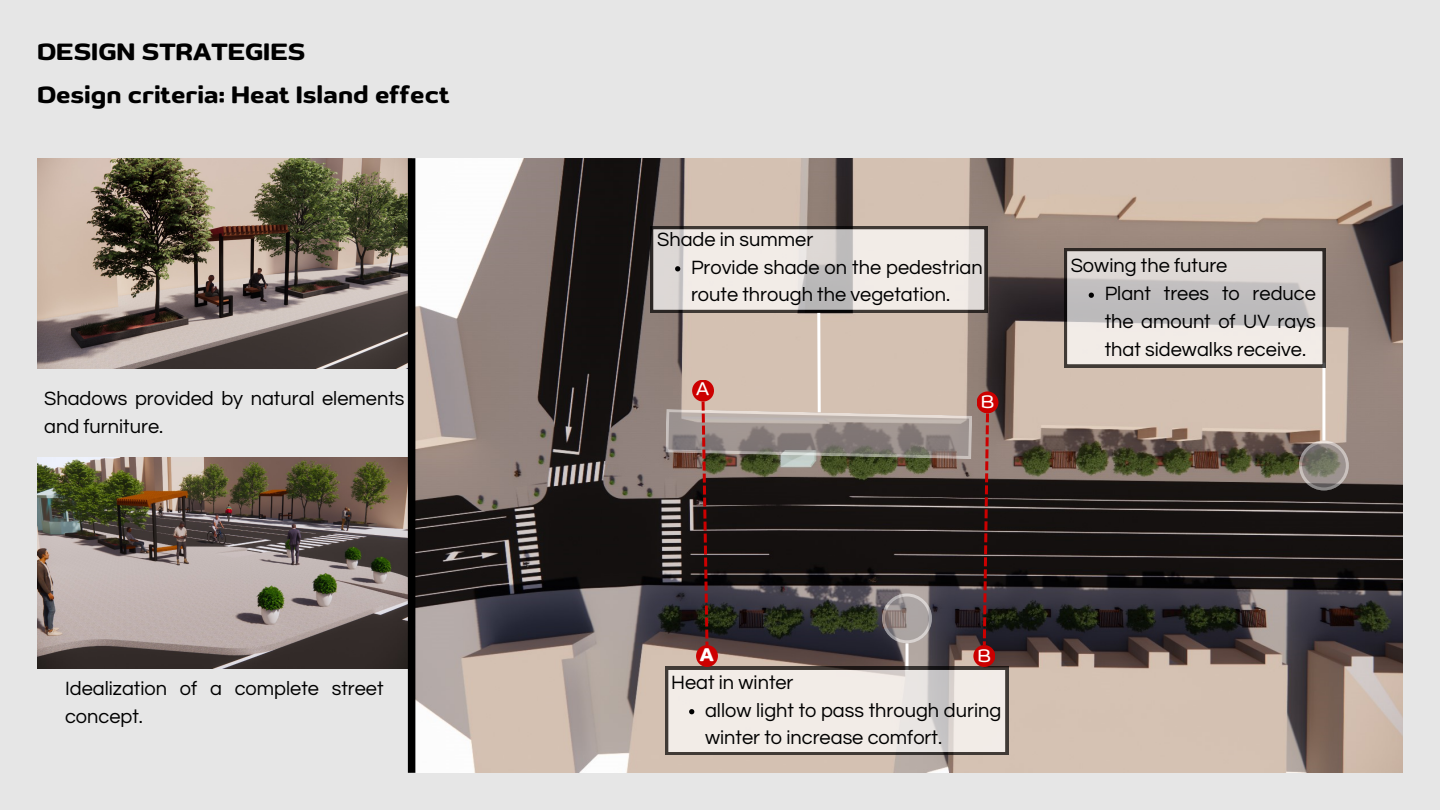
<style>
.page{position:relative;width:1440px;height:810px;background:#e6e6e6}
.page>*{position:absolute;margin:0;border:0;box-sizing:border-box;transform-origin:0 0}
.t1{font:26px "Dumondi Bo SE";color:#000}
.t2{font:20px/27.8px "Questrial";color:#000}
.t3{font:20px "Dumondi Re SE";color:#fff}
.t4{font:20px "Dumondi Bo SE";color:#fff}
</style>
<div class="page">
<img style="left:415px;top:158px;width:987px;height:614px">
<img style="left:37px;top:158px;width:371px;height:211px">
<svg style="left:1299px;top:441px;width:50px;height:49px;background:#837d75"></svg>
<hr style="left:1322px;top:363px;width:3px;height:78px;background:#fff">
<hr style="left:906px;top:643px;width:3px;height:27px;background:#fff">
<div style="left:696px;top:645px;width:22px;height:22px;background:#c00;border-radius:50%"></div>
<div style="left:973px;top:645px;width:22px;height:22px;background:#c00;border-radius:50%"></div>
<div style="left:977px;top:391px;width:21px;height:22px;background:#c00;border-radius:50%"></div>
<img style="left:37px;top:458px;width:371px;height:211px">
<svg style="left:650px;top:226px;width:339px;height:419px"></svg>
<svg style="left:1064px;top:248px;width:261px;height:119px"></svg>
<div style="left:408px;top:158px;width:7px;height:615px;background:#000"></div>
<svg style="left:665px;top:667px;width:343px;height:88px"></svg>
<p class="t1" style="left:37px;top:36px;width:270px">DESIGN STRATEGIES</p>
<p class="t1" style="left:37px;top:79px;width:414px">Design criteria: Heat Island effect</p>
<p class="t2" style="left:44px;top:385px;width:362px">Shadows provided by natural elements and furniture.</p>
<p class="t2" style="left:65px;top:675px;width:320px">Idealization of a complete street concept.</p>
<p class="t2" style="left:657px;top:226px;width:158px">Shade in summer</p>
<p class="t2" style="left:691px;top:254px;width:293px">Provide shade on the pedestrian route through the vegetation.</p>
<p class="t3" style="left:696px;top:377px;width:14px">A</p>
<p class="t3" style="left:981px;top:390px;width:15px">B</p>
<p class="t2" style="left:1071px;top:252px;width:158px">Sowing the future</p>
<p class="t2" style="left:1105px;top:280px;width:213px;text-align:justify">Plant trees to reduce the amount of UV rays that sidewalks receive.</p>
<p class="t4" style="left:700px;top:642px;width:16px">A</p>
<p class="t2" style="left:671px;top:669px;width:124px">Heat in winter</p>
<p class="t3" style="left:978px;top:643px;width:15px">B</p>
<p class="t2" style="left:705px;top:697px;width:298px">allow light to pass through during winter to increase comfort.</p>
</div>
